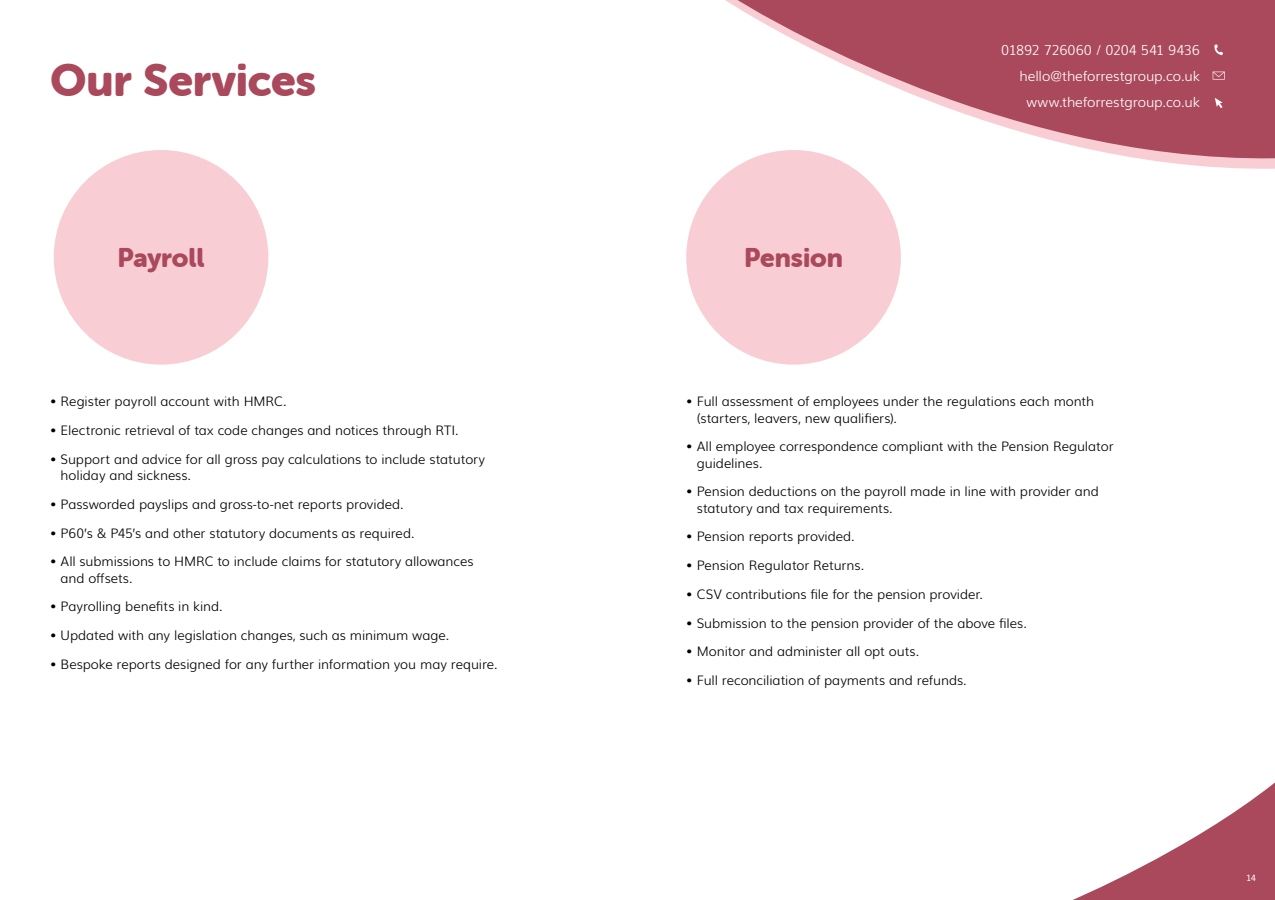
<style>
.page{position:relative;width:1275px;height:900px;background:#fff}
.page>*{position:absolute;margin:0;border:0;box-sizing:border-box;transform-origin:0 0}
.t1{font:45px "Museo Sans Rounded 900";letter-spacing:-.005em;color:#aa485c}
.t2{font:26.5px "Museo Sans Rounded 900";letter-spacing:-.005em;color:#aa485c}
.t3{font:300 13.75px/26.2px "Muli";letter-spacing:-.015em;color:#fff;text-align:right}
.t4{font:300 13.12px/16.2px "Muli";letter-spacing:-.005em;color:#000}
.t5{font:8.75px "Muli";color:#fff}
</style>
<div class="page">
<svg style="left:1072px;top:782px;width:203px;height:118px"></svg>
<svg style="left:725px;top:0;width:550px;height:173px"></svg>
<svg style="left:738px;top:0;width:537px;height:163px;fill:#aa485c"></svg>
<svg style="left:1214px;top:43px;width:9px;height:12px"></svg>
<svg style="left:1213px;top:72px;width:12px;height:8px"></svg>
<svg style="left:1214px;top:96px;width:9px;height:12px"></svg>
<div style="left:54px;top:150px;width:214px;height:215px;background:#f9cdd4;border-radius:50%"></div>
<div style="left:686px;top:150px;width:215px;height:215px;background:#f9cdd4;border-radius:50%"></div>
<h1 class="t1" style="left:50px;top:55px;width:268px">Our Services</h1>
<h2 class="t2" style="left:118px;top:243px;width:88px">Payroll</h2>
<h2 class="t2" style="left:744px;top:243px;width:101px">Pension</h2>
<p class="t3" style="left:1001px;top:36px;width:200px">01892 726060 / 0204 541 9436 hello@theforrestgroup.co.uk www.theforrestgroup.co.uk</p>
<p class="t4" style="left:50px;top:393px;width:238px">• Register payroll account with HMRC.</p>
<p class="t4" style="left:50px;top:421px;width:410px">• Electronic retrieval of tax code changes and notices through RTI.</p>
<p class="t4" style="left:61px;top:450px;width:426px;text-indent:-11px">• Support and advice for all gross pay calculations to include statutory holiday and sickness.</p>
<p class="t4" style="left:50px;top:495px;width:355px">• Passworded payslips and gross-to-net reports provided.</p>
<p class="t4" style="left:50px;top:524px;width:366px">• P60’s &amp; P45’s and other statutory documents as required.</p>
<p class="t4" style="left:61px;top:553px;width:414px;text-indent:-11px">• All submissions to HMRC to include claims for statutory allowances and offsets.</p>
<p class="t4" style="left:50px;top:598px;width:174px">• Payrolling benefits in kind.</p>
<p class="t4" style="left:50px;top:626px;width:401px">• Updated with any legislation changes, such as minimum wage.</p>
<p class="t4" style="left:50px;top:655px;width:449px">• Bespoke reports designed for any further information you may require.</p>
<p class="t4" style="left:697px;top:393px;width:399px;text-indent:-11px">• Full assessment of employees under the regulations each month (starters, leavers, new qualifiers).</p>
<p class="t4" style="left:697px;top:438px;width:418px;text-indent:-11px">• All employee correspondence compliant with the Pension Regulator guidelines.</p>
<p class="t4" style="left:697px;top:483px;width:403px;text-indent:-11px">• Pension deductions on the payroll made in line with provider and statutory and tax requirements.</p>
<p class="t4" style="left:686px;top:527px;width:170px">• Pension reports provided.</p>
<p class="t4" style="left:686px;top:556px;width:179px">• Pension Regulator Returns.</p>
<p class="t4" style="left:686px;top:585px;width:298px">• CSV contributions file for the pension provider.</p>
<p class="t4" style="left:686px;top:614px;width:342px">• Submission to the pension provider of the above files.</p>
<p class="t4" style="left:686px;top:642px;width:235px">• Monitor and administer all opt outs.</p>
<p class="t4" style="left:686px;top:671px;width:282px">• Full reconciliation of payments and refunds.</p>
<p class="t5" style="left:1246px;top:871px;width:12px">14</p>
</div>
